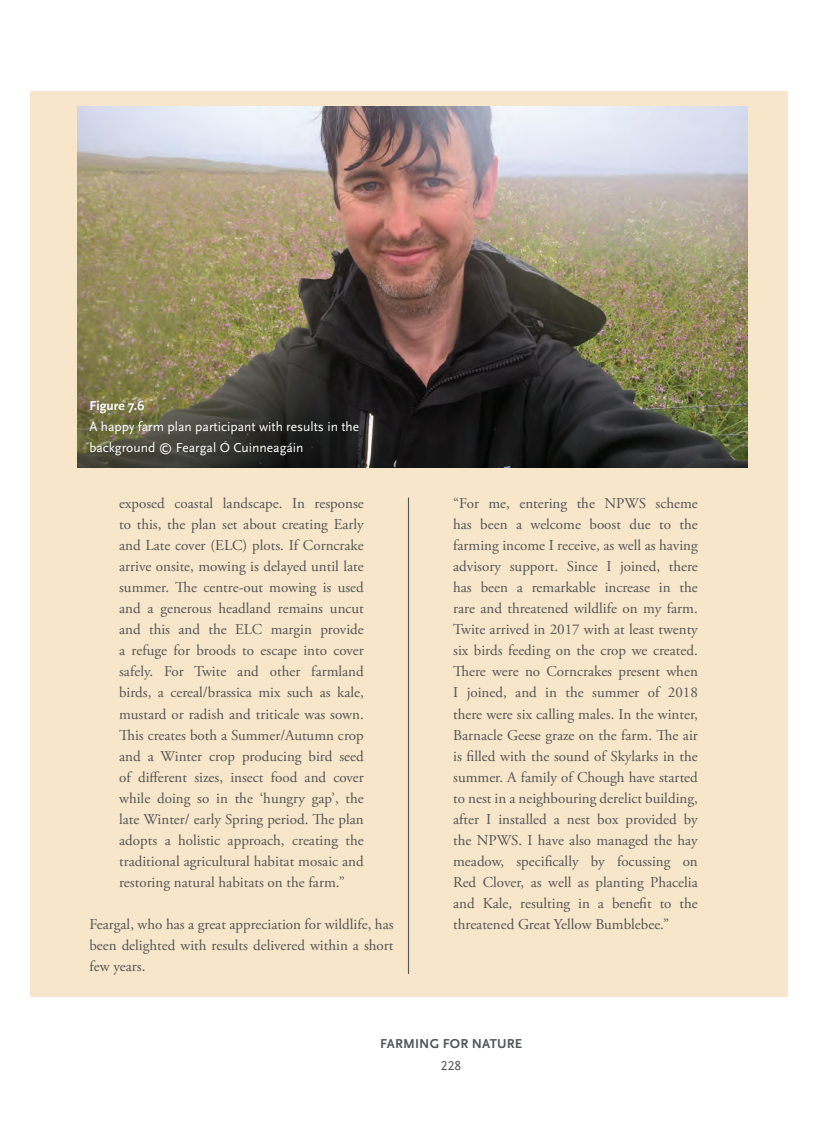
<style>
.page{position:relative;width:817px;height:1127px;background:#fff}
.page>*{position:absolute;margin:0;border:0;box-sizing:border-box;transform-origin:0 0}
.FN_QUOTE{font:15px/21px "Adobe Garamond Pro";color:#545557;text-align:justify}
._21_FN_BODY_agp_11_1{font:15px/21px "Adobe Garamond Pro";color:#545557;text-align:justify}
._21_caption{font:13.5px/21px "Scala Sans Pro";color:#fff}
.t1{font:700 13.5px "Scala Sans Pro";letter-spacing:.01em;color:#545557}
._21_caption_ref{font:700 13.5px "Scala Sans Pro";color:#fff}
.t2{font:13.5px "Scala Sans Pro";color:#545557}
</style>
<div class="page">
<div style="left:30px;top:91px;width:757px;height:906px;background:#f7e6c9"></div>
<hr style="left:408px;top:497px;width:1px;height:477px;background:#545557">
<img style="left:78px;top:106px;width:669px;height:362px">
<p class="_21_caption_ref" style="left:89px;top:397px;width:57px">Figure 7.6</p>
<p class="_21_caption" style="left:89px;top:416px;width:271px">A happy farm plan participant with results in the background © Feargal Ó Cuinneagáin</p>
<p class="FN_QUOTE" style="left:119px;top:494px;width:246px">exposed coastal landscape. In response to this, the plan set about creating Early and Late cover (ELC) plots. If Corncrake arrive onsite, mowing is delayed until late summer. The centre-out mowing is used and a generous headland remains uncut and this and the ELC margin provide a refuge for broods to escape into cover safely. For Twite and other farmland birds, a cereal/brassica mix such as kale, mustard or radish and triticale was sown.<br>This creates both a Summer/Autumn crop and a Winter crop producing bird seed of different sizes, insect food and cover while doing so in the ‘hungry gap’, the late Winter/ early Spring period. The plan adopts a holistic approach, creating the traditional agricultural habitat mosaic and restoring natural habitats on the farm.”</p>
<p class="_21_FN_BODY_agp_11_1" style="left:89px;top:914px;width:306px">Feargal, who has a great appreciation for wildlife, has been delighted with results delivered within a short few years.</p>
<p class="FN_QUOTE" style="left:453px;top:494px;width:246px">“For me, entering the NPWS scheme has been a welcome boost due to the farming income I receive, as well as having advisory support. Since I joined, there has been a remarkable increase in the rare and threatened wildlife on my farm.<br>Twite arrived in 2017 with at least twenty six birds feeding on the crop we created.<br>There were no Corncrakes present when I joined, and in the summer of 2018 there were six calling males. In the winter, Barnacle Geese graze on the farm. The air is filled with the sound of Skylarks in the summer. A family of Chough have started to nest in a neighbouring derelict building, after I installed a nest box provided by the NPWS. I have also managed the hay meadow, specifically by focussing on Red Clover, as well as planting Phacelia and Kale, resulting in a benefit to the threatened Great Yellow Bumblebee.”</p>
<p class="t1" style="left:380px;top:1035px;width:143px">FARMING FOR NATURE</p>
<p class="t2" style="left:441px;top:1058px;width:22px">228</p>
</div>
